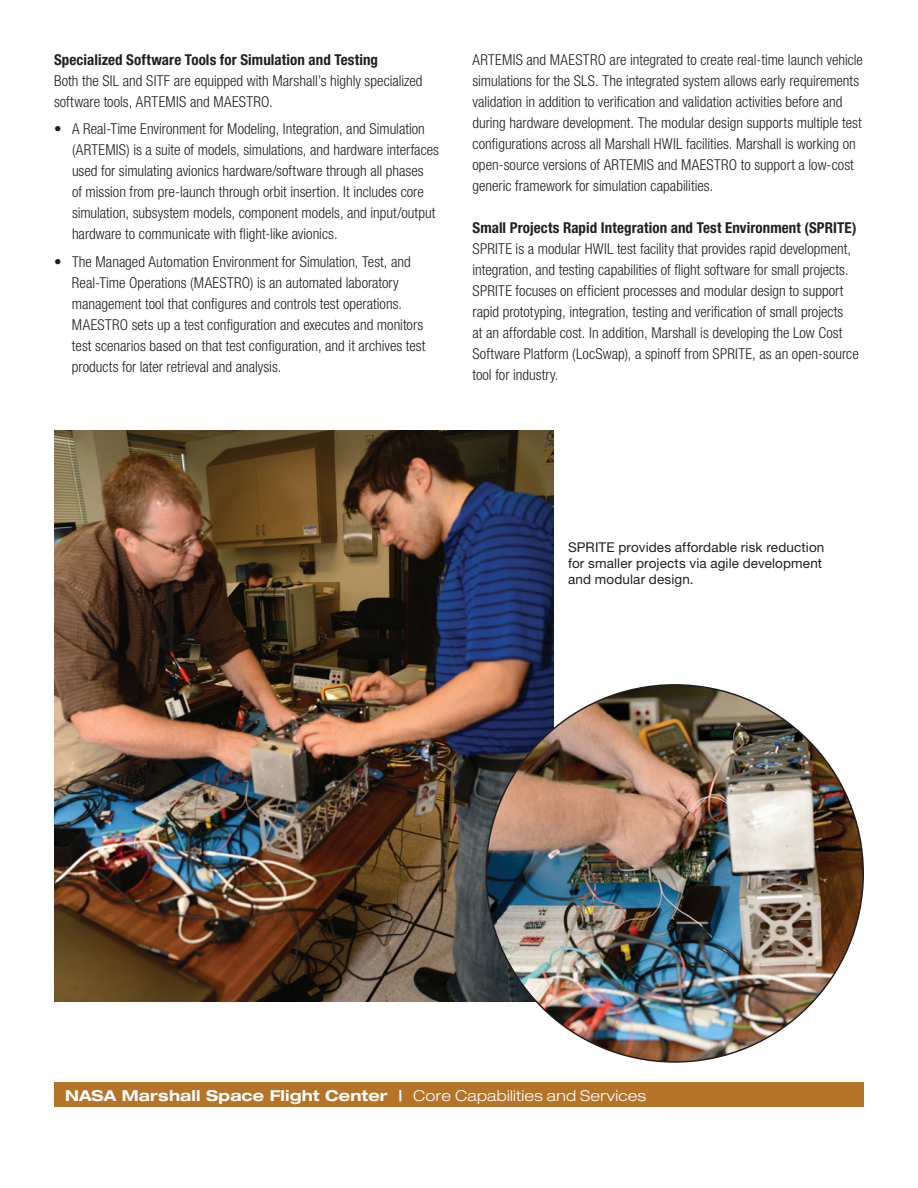
<style>
.page{position:relative;width:918px;height:1188px;background:#fff}
.page>*{position:absolute;margin:0;border:0;box-sizing:border-box;transform-origin:0 0}
.Body{font:300 condensed 15px/21px "Helvetica Neue LT Std";color:#231f20}
.Body_w_Bullets{font:300 condensed 15px/21px "Helvetica Neue LT Std";color:#231f20}
.Body-2{font:700 condensed 15px "Helvetica Neue LT Std";letter-spacing:.005em;color:#231f20}
.t1{font:700 expanded 15px "Helvetica Neue LT Std";letter-spacing:.01em;color:#fff}
.t2{font:13.5px/16.2px "Helvetica Neue LT Std";letter-spacing:.01em;color:#231f20}
.s1{font-weight:300}
</style>
<div class="page">
<div style="left:54px;top:1083px;width:810px;height:24px;background:#b47429"></div>
<img style="left:54px;top:431px;width:499px;height:571px">
<img style="left:486px;top:685px;width:377px;height:377px;border-radius:189px">
<p class="Body-2" style="left:54px;top:50px;width:326px">Specialized Software Tools for Simulation and Testing</p>
<p class="Body" style="left:54px;top:70px;width:370px">Both the SIL and SITF are equipped with Marshall’s highly specialized software tools, ARTEMIS and MAESTRO.</p>
<p class="Body_w_Bullets" style="left:72px;top:118px;width:369px;text-indent:-18px">• A Real-Time Environment for Modeling, Integration, and Simulation (ARTEMIS) is a suite of models, simulations, and hardware interfaces used for simulating avionics hardware/software through all phases<br>of mission from pre-launch through orbit insertion. It includes core simulation, subsystem models, component models, and input/output hardware to communicate with flight-like avionics.</p>
<p class="Body_w_Bullets" style="left:72px;top:251px;width:355px;text-indent:-18px">• The Managed Automation Environment for Simulation, Test, and Real-Time Operations (MAESTRO) is an automated laboratory management tool that configures and controls test operations.<br>MAESTRO sets up a test configuration and executes and monitors test scenarios based on that test configuration, and it archives test products for later retrieval and analysis.</p>
<p class="Body" style="left:472px;top:49px;width:392px">ARTEMIS and MAESTRO are integrated to create real-time launch vehicle simulations for the SLS. The integrated system allows early requirements validation in addition to verification and validation activities before and during hardware development. The modular design supports multiple test configurations across all Marshall HWIL facilities. Marshall is working on open-source versions of ARTEMIS and MAESTRO to support a low-cost generic framework for simulation capabilities.</p>
<p class="Body-2" style="left:472px;top:218px;width:386px">Small Projects Rapid Integration and Test Environment (SPRITE)</p>
<p class="Body" style="left:472px;top:238px;width:388px">SPRITE is a modular HWIL test facility that provides rapid development, integration, and testing capabilities of flight software for small projects.<br>SPRITE focuses on efficient processes and modular design to support rapid prototyping, integration, testing and verification of small projects<br>at an affordable cost. In addition, Marshall is developing the Low Cost Software Platform (LocSwap), a spinoff from SPRITE, as an open-source tool for industry.</p>
<p class="t2" style="left:568px;top:539px;width:258px">SPRITE provides affordable risk reduction for smaller projects via agile development and modular design.</p>
<p class="t1" style="left:65px;top:1086px;width:583px">NASA Marshall Space Flight Center | <span class="s1">Core Capabilities and Services</span></p>
</div>
